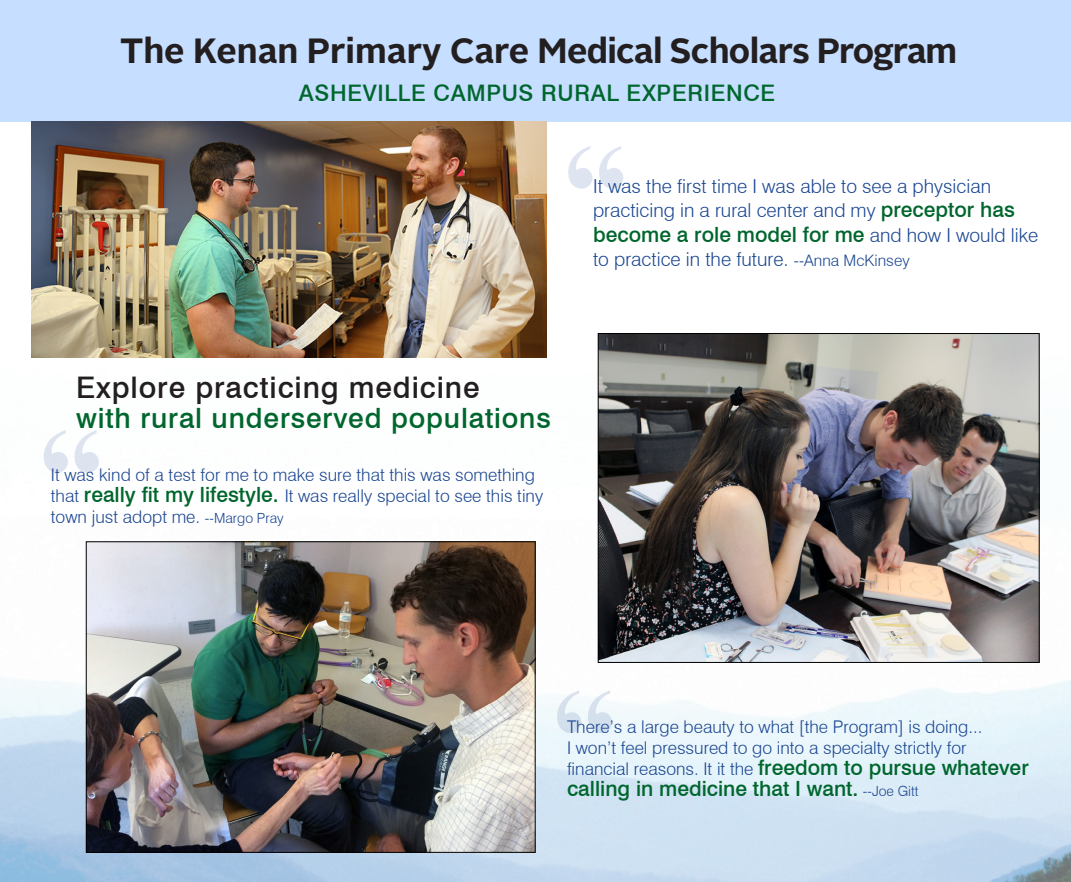
<style>
.page{position:relative;width:1071px;height:882px;background:#fff}
.page>*{position:absolute;margin:0;border:0;box-sizing:border-box;transform-origin:0 0}
.t1{font:700 131.25px "Times New Roman";color:#1b4692}
.t2{font:700 35px "Alright Sans";letter-spacing:-.02em;color:#231f20}
.t3{font:500 29.75px "Swiss 721 BT";letter-spacing:.03em;color:#231f20}
.t4{font:500 28px "Swiss 721 BT";letter-spacing:.03em;color:#00662d}
.t5{font:500 22.75px "Swiss 721 BT";letter-spacing:.03em;color:#00662d}
.t6{font:500 21px "Swiss 721 BT";color:#00662d}
.t7{font:300 19.25px/24.5px "Swiss 721 BT";color:#1b4692}
.t8{font:300 17.5px/21px "Swiss 721 BT";color:#1b4692}
.s1{font-weight:500;font-size:21px;color:#00662d}
.s2{font-weight:300;font-size:19.25px;color:#1b4692}
.s3{font-size:15.75px}
.s4{font-size:14px}
.s5{font-weight:300;font-size:14px;color:#1b4692}
</style>
<div class="page">
<img style="left:0;top:326px;width:1071px;height:556px">
<div style="left:0;top:0;width:1071px;height:121px;background:#c6deff"></div>
<img style="left:88px;top:543px;width:446px;height:308px">
<div style="left:86px;top:541px;width:450px;height:312px;border:1px solid #000"></div>
<img style="left:600px;top:335px;width:437px;height:326px">
<div style="left:598px;top:333px;width:441px;height:330px;border:1px solid #000"></div>
<img style="left:32px;top:121px;width:515px;height:236px">
<p class="t2" style="left:120px;top:26px;width:839px">The Kenan Primary Care Medical Scholars Program</p>
<p class="t5" style="left:299px;top:79px;width:478px">ASHEVILLE CAMPUS RURAL EXPERIENCE</p>
<h1 class="t1" style="left:563px;top:96px;width:67px">“</h1>
<p class="t7" style="left:593px;top:174px;width:423px">It was the first time I was able to see a physician practicing in a rural center and my <span class="s1">preceptor has</span></p>
<p class="t6" style="left:593px;top:222px;width:447px">become a role model for me <span class="s2">and how I would like</span></p>
<p class="t7" style="left:593px;top:247px;width:318px">to practice in the future. <span class="s3">--Anna McKinsey</span></p>
<p class="t3" style="left:76px;top:370px;width:405px">Explore practicing medicine</p>
<p class="t4" style="left:76px;top:401px;width:476px">with rural underserved populations</p>
<p class="t8" style="left:51px;top:464px;width:494px">It was kind of a test for me to make sure that this was something that <span class="s1">really fit my lifestyle.</span> It was really special to see this tiny town just adopt me. <span class="s4">--Margo Pray</span></p>
<h1 class="t1" style="left:38px;top:380px;width:67px">“</h1>
<h1 class="t1" style="left:552px;top:641px;width:67px">“</h1>
<p class="t8" style="left:567px;top:716px;width:463px">There’s a large beauty to what [the Program] is doing...<br>I won’t feel pressured to go into a specialty strictly for financial reasons. It it the <span class="s1">freedom to pursue whatever</span></p>
<p class="t6" style="left:567px;top:775px;width:353px">calling in medicine that I want. <span class="s5">--Joe Gitt</span></p>
</div>
